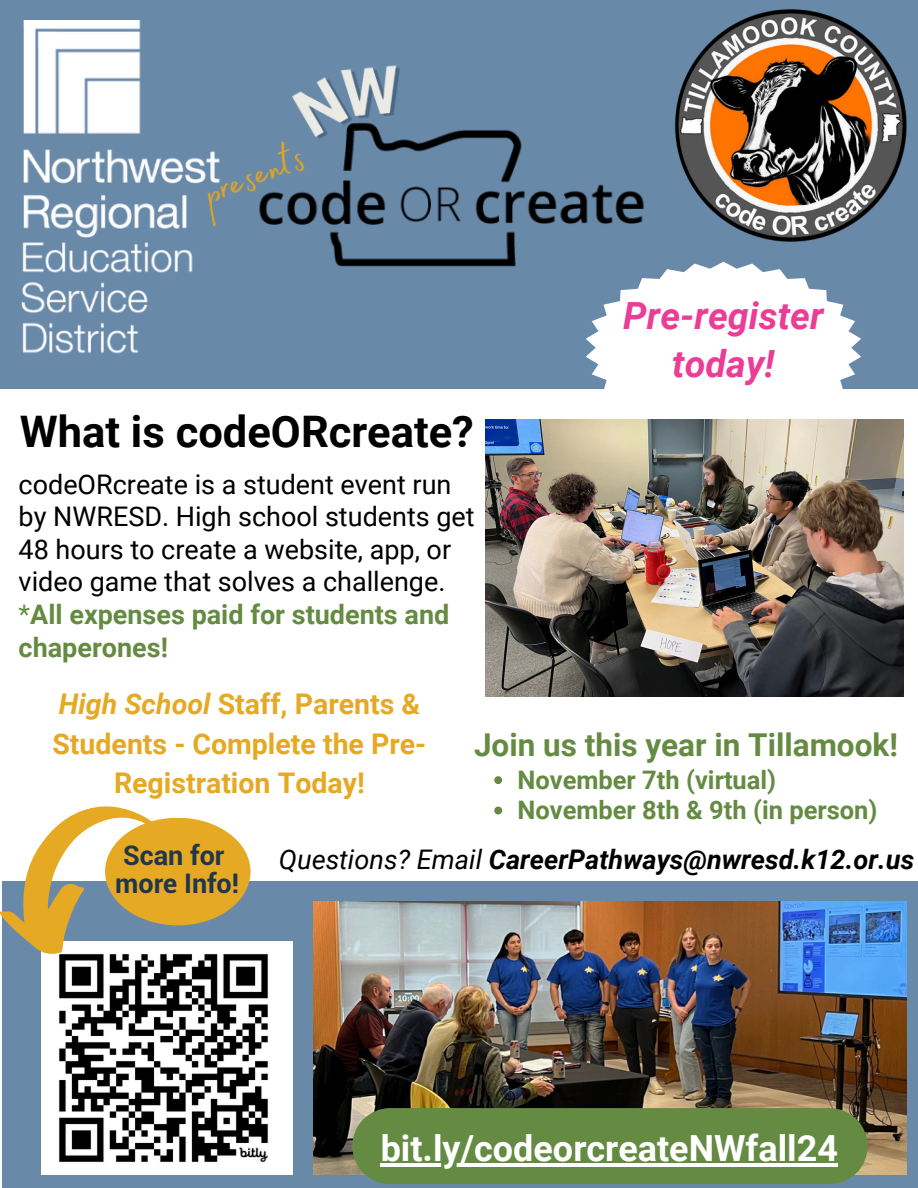
<style>
.page{position:relative;width:918px;height:1188px;background:#fff}
.page>*{position:absolute;margin:0;border:0;box-sizing:border-box;transform-origin:0 0}
.t1{font:700 43.5px "Roboto";color:#000}
.t2{font:italic 700 37.5px/47.2px "Roboto";color:#ea3d96;text-align:center}
.t3{font:700 36px "Roboto";color:#fff}
.t4{font:700 31.5px "Roboto";color:#658b43}
.t5{font:700 28.5px/39.3px "Roboto";color:#e5a923;text-align:center}
.t6{font:27px/32.7px "Roboto";color:#000}
.t7{font:italic 700 27px "Roboto";color:#000}
.t8{font:700 27px/32.7px "Roboto";color:#658b43}
.t9{font:700 27px/28.2px "Roboto";color:#22364a}
.t10{font:700 25.5px "Roboto";color:#658b43}
.s1{font-weight:400}
.s2{font-style:italic}
</style>
<div class="page">
<div style="left:0;top:0;width:918px;height:389px;background:#6989a9"></div>
<div style="left:2px;top:882px;width:916px;height:306px;background:#6989a9"></div>
<img style="left:21px;top:20px;width:624px;height:334px">
<img style="left:42px;top:942px;width:250px;height:232px">
<svg style="left:0;top:806px;width:187px;height:159px"></svg>
<img style="left:313px;top:901px;width:593px;height:274px">
<div style="left:105px;top:818px;width:145px;height:107px;background:#e5a923;border-radius:50%"></div>
<svg style="left:586px;top:262px;width:275px;height:158px;fill:#fff"></svg>
<img style="left:486px;top:420px;width:417px;height:276px">
<div style="left:352px;top:1108px;width:516px;height:76px;background:#658b43"></div>
<hr style="left:381px;top:1163px;width:457px;height:3px;background:#fff">
<img style="left:674px;top:9px;width:233px;height:233px">
<svg style="left:494px;top:776px;width:8px;height:8px"></svg>
<svg style="left:494px;top:807px;width:8px;height:7px"></svg>
<p class="t1" style="left:20px;top:407px;width:456px">What is codeORcreate?</p>
<p class="t2" style="left:623px;top:293px;width:202px">Pre-register today!</p>
<p class="t6" style="left:19px;top:468px;width:458px">codeORcreate is a student event run by NWRESD. High school students get 48 hours to create a website, app, or video game that solves a challenge.</p>
<h3 class="t8" style="left:19px;top:599px;width:432px"><span class="s1">*</span>All expenses paid for students and chaperones!</h3>
<h3 class="t5" style="left:52px;top:685px;width:375px"><span class="s2">High School</span> Staff, Parents &amp;<br>Students - Complete the Pre-<br>Registration Today!</h3>
<p class="t4" style="left:474px;top:727px;width:425px">Join us this year in Tillamook!</p>
<p class="t10" style="left:517px;top:765px;width:260px">November 7th (virtual)</p>
<h4 class="t10" style="left:517px;top:795px;width:362px">November 8th &amp; 9th (in person)</h4>
<p class="t9" style="left:115px;top:841px;width:125px">Scan for more Info!</p>
<p class="t7" style="left:279px;top:844px;width:637px"><span class="s1">Questions? Email</span> CareerPathways@nwresd.k12.or.us</p>
<p class="t3" style="left:381px;top:1127px;width:459px">bit.ly/codeorcreateNWfall24</p>
</div>
